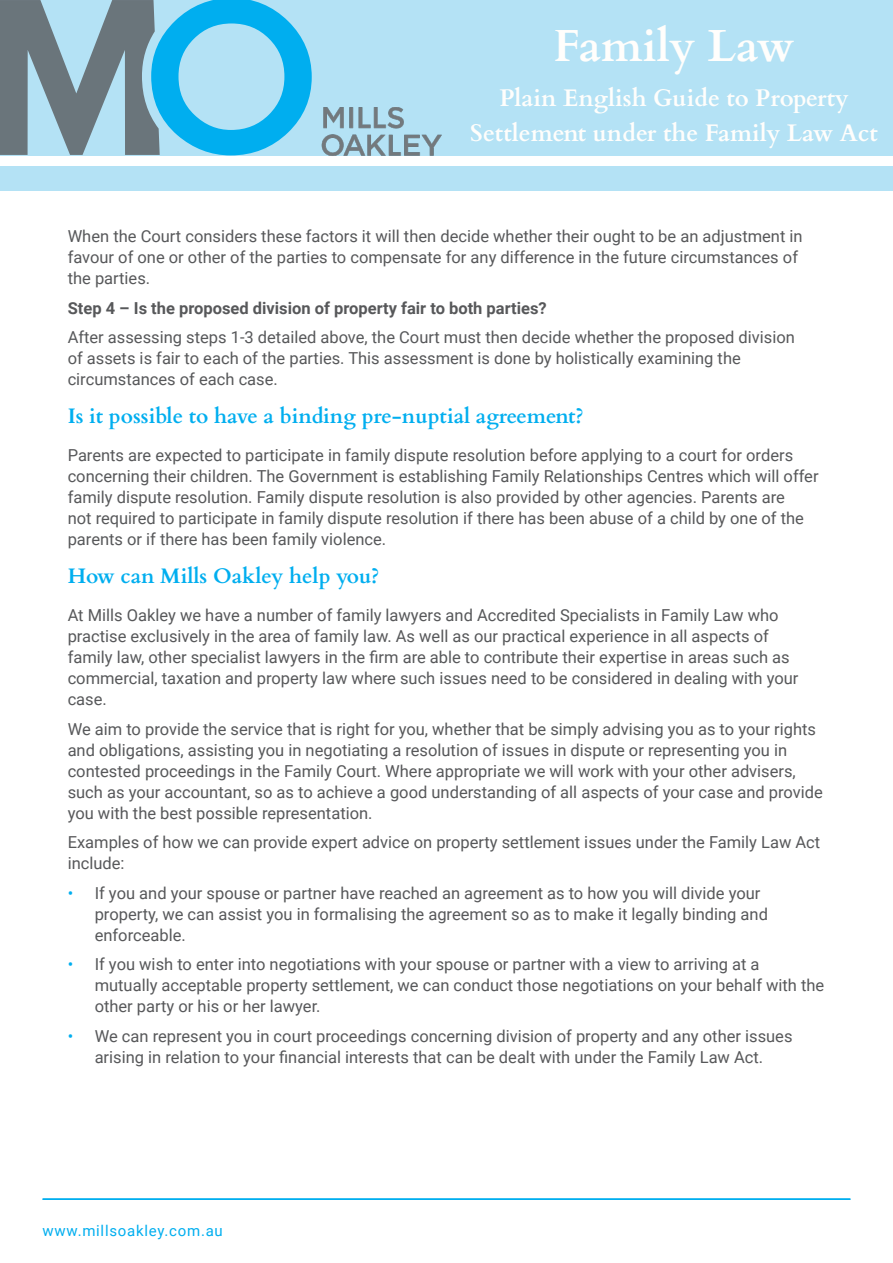
<style>
.page{position:relative;width:893px;height:1263px;background:#fff}
.page>*{position:absolute;margin:0;border:0;box-sizing:border-box;transform-origin:0 0}
.Main_Heading{font:700 45px "Cardo";color:#fffefc}
.Main_Heading-2{font:700 24px/34.5px "Cardo";color:#fffefc;text-align:center}
.Body_Copy{font:700 21px "Cardo";color:#00aeef}
.Body_Copy-2{font:16.5px/21px "Roboto";color:#57585a}
.Body_Copy-3{font:700 16.5px "Roboto";color:#57585a}
.t1{font:15px "Roboto";letter-spacing:.05em;color:#00aeef}
.s1{color:#00aeef}
</style>
<div class="page">
<hr style="left:43px;top:1198px;width:807px;height:2px;background:#00aeef">
<div style="left:0;top:0;width:893px;height:190px;background:#b4e2f5"></div>
<div style="left:0;top:157px;width:893px;height:9px;background:#fff"></div>
<svg style="left:0;top:0;width:312px;height:155px"></svg>
<img style="left:312px;top:107px;width:143px;height:50px">
<p class="Main_Heading" style="left:553px;top:10px;width:243px">Family Law</p>
<p class="Main_Heading-2" style="left:470px;top:79px;width:409px">Plain English Guide to Property<br>Settlement under the Family Law Act</p>
<p class="Body_Copy-2" style="left:68px;top:225px;width:736px">When the Court considers these factors it will then decide whether their ought to be an adjustment in favour of one or other of the parties to compensate for any difference in the future circumstances of the parties.</p>
<p class="Body_Copy-3" style="left:68px;top:296px;width:481px">Step 4 – Is the proposed division of property fair to both parties?</p>
<p class="Body_Copy-2" style="left:68px;top:326px;width:729px">After assessing steps 1-3 detailed above, the Court must then decide whether the proposed division of assets is fair to each of the parties. This assessment is done by holistically examining the circumstances of each case.</p>
<p class="Body_Copy" style="left:68px;top:399px;width:517px">Is it possible to have a binding pre-nuptial agreement?</p>
<p class="Body_Copy-2" style="left:68px;top:444px;width:752px">Parents are expected to participate in family dispute resolution before applying to a court for orders concerning their children. The Government is establishing Family Relationships Centres which will offer family dispute resolution. Family dispute resolution is also provided by other agencies. Parents are<br>not required to participate in family dispute resolution if there has been abuse of a child by one of the parents or if there has been family violence.</p>
<p class="Body_Copy" style="left:68px;top:559px;width:313px">How can Mills Oakley help you?</p>
<p class="Body_Copy-2" style="left:68px;top:604px;width:732px">At Mills Oakley we have a number of family lawyers and Accredited Specialists in Family Law who practise exclusively in the area of family law. As well as our practical experience in all aspects of family law, other specialist lawyers in the firm are able to contribute their expertise in areas such as commercial, taxation and property law where such issues need to be considered in dealing with your case.</p>
<p class="Body_Copy-2" style="left:68px;top:718px;width:757px">We aim to provide the service that is right for you, whether that be simply advising you as to your rights and obligations, assisting you in negotiating a resolution of issues in dispute or representing you in contested proceedings in the Family Court. Where appropriate we will work with your other advisers, such as your accountant, so as to achieve a good understanding of all aspects of your case and provide you with the best possible representation.</p>
<p class="Body_Copy-2" style="left:68px;top:831px;width:754px">Examples of how we can provide expert advice on property settlement issues under the Family Law Act include:</p>
<p class="Body_Copy-2" style="left:95px;top:882px;width:675px;text-indent:-27px"><span class="s1">•</span> If you and your spouse or partner have reached an agreement as to how you will divide your property, we can assist you in formalising the agreement so as to make it legally binding and enforceable.</p>
<p class="Body_Copy-2" style="left:95px;top:953px;width:731px;text-indent:-27px"><span class="s1">•</span> If you wish to enter into negotiations with your spouse or partner with a view to arriving at a mutually acceptable property settlement, we can conduct those negotiations on your behalf with the other party or his or her lawyer.</p>
<p class="Body_Copy-2" style="left:68px;top:1025px;width:726px;text-align:center"><span class="s1">•</span> We can represent you in court proceedings concerning division of property and any other issues arising in relation to your financial interests that can be dealt with under the Family Law Act.</p>
<p class="t1" style="left:43px;top:1220px;width:182px">www.millsoakley.com.au</p>
</div>
